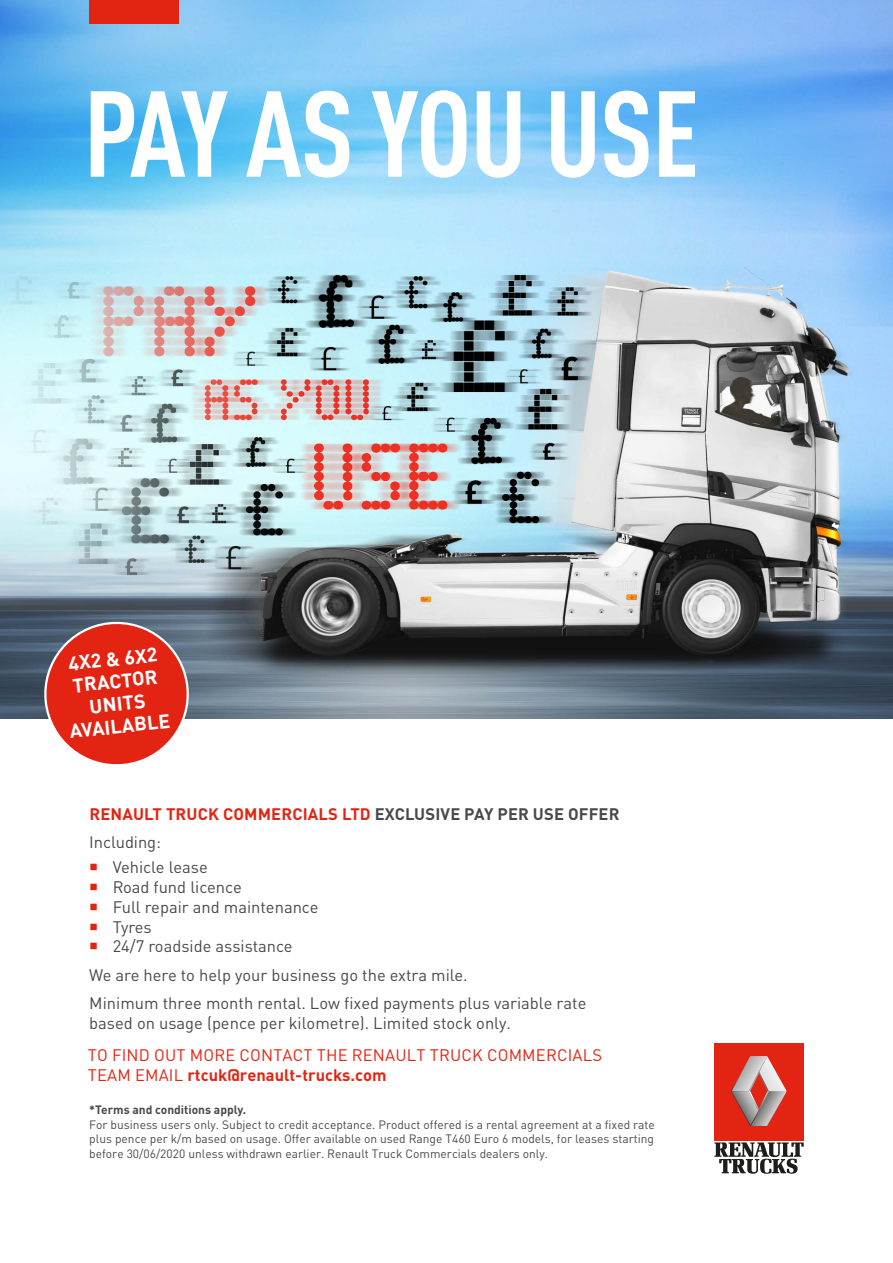
<style>
.page{position:relative;width:893px;height:1263px;background:#fff}
.page>*{position:absolute;margin:0;border:0;box-sizing:border-box;transform-origin:0 0}
.t1{font:700 condensed 120px "DIN Pro";letter-spacing:-.01em;color:#fff}
.t2{font:700 19.5px/22.5px "DIN Pro";color:#fff;text-align:center}
.t3{font:16.5px/19.8px "DIN Pro";color:#484a4a}
.t4{font:16.5px/19.8px "DIN Pro";letter-spacing:.01em;color:#e42413}
.t5{font:700 16.5px "DIN Pro";letter-spacing:.01em;color:#e42413}
.t6{font:12px/14.4px "DIN Pro";color:#484a4a;text-align:justify}
.t7{font:700 12px "DIN Pro";color:#484a4a}
.s1{color:#484a4a}
.s2{font-weight:700}
</style>
<div class="page">
<img style="left:0;top:0;width:893px;height:719px">
<div style="left:714px;top:1043px;width:90px;height:97px;background:#e42413"></div>
<svg style="left:714px;top:1142px;width:90px;height:32px"></svg>
<svg style="left:731px;top:1056px;width:55px;height:70px"></svg>
<div style="left:89px;top:0;width:90px;height:23px;background:#e42413"></div>
<svg style="left:42px;top:619px;width:149px;height:146px;background:#d34d44"></svg>
<p class="t1" style="left:84px;top:46px;width:617px">PAY AS YOU USE</p>
<p class="t2" style="left:61px;top:651px;width:102px;rotate:-6deg">4X2 &amp; 6X2<br>TRACTOR<br>UNITS<br>AVAILABLE</p>
<p class="t5" style="left:89px;top:800px;width:532px">RENAULT TRUCK COMMERCIALS LTD <span class="s1">EXCLUSIVE PAY PER USE OFFER</span></p>
<p class="t3" style="left:89px;top:830px;width:73px">Including:</p>
<p class="t3" style="left:113px;top:856px;width:97px">Vehicle lease</p>
<p class="t3" style="left:113px;top:875px;width:131px">Road fund licence</p>
<p class="t3" style="left:113px;top:895px;width:207px">Full repair and maintenance</p>
<p class="t3" style="left:113px;top:915px;width:41px">Tyres</p>
<p class="t3" style="left:113px;top:935px;width:181px">24/7 roadside assistance</p>
<p class="t3" style="left:89px;top:963px;width:380px">We are here to help your business go the extra mile.</p>
<p class="t3" style="left:89px;top:991px;width:499px">Minimum three month rental. Low fixed payments plus variable rate based on usage (pence per kilometre). Limited stock only.</p>
<p class="t4" style="left:88px;top:1043px;width:516px">TO FIND OUT MORE CONTACT THE RENAULT TRUCK COMMERCIALS<br>TEAM EMAIL <span class="s2">rtcuk@renault-trucks.com</span></p>
<p class="t7" style="left:89px;top:1100px;width:158px">*Terms and conditions apply.</p>
<p class="t6" style="left:89px;top:1116px;width:567px">For business users only. Subject to credit acceptance. Product offered is a rental agreement at a fixed rate plus pence per k/m based on usage. Offer available on used Range T460 Euro 6 models, for leases starting before 30/06/2020 unless withdrawn earlier. Renault Truck Commercials dealers only.</p>
</div>
